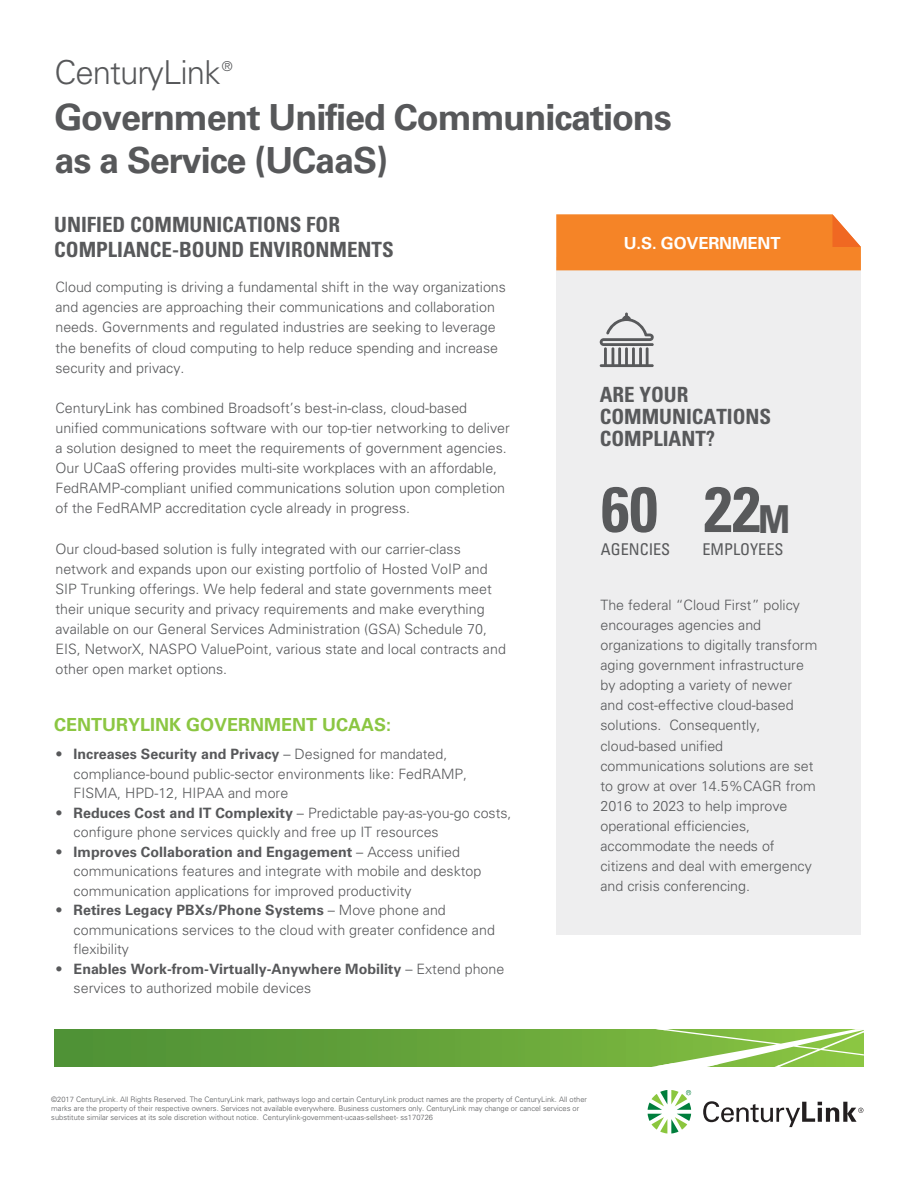
<style>
.page{position:relative;width:918px;height:1188px;background:#fff}
.page>*{position:absolute;margin:0;border:0;box-sizing:border-box;transform-origin:0 0}
.t1{font:700 condensed 63.9px "Univers";color:#58595b}
.t2{font:700 36px/43.2px "Univers";letter-spacing:-.03em;color:#57585a}
.t3{font:300 33px "Univers";letter-spacing:-.03em;color:#57585a}
.t4{font:700 condensed 21px/22.2px "Univers";color:#58595b}
.t5{font:700 18px "Univers";color:#8bc642}
.t6{font:700 16.65px "Univers";letter-spacing:-.01em;color:#fff}
.t7{font:condensed 16.2px "Univers";color:#58595b}
.t8{font:300 14.25px/20.1px "Univers";color:#57585a}
.t9{font:300 13.5px "Univers";color:#57585a}
.t10{font:300 7.5px/9px "Univers";color:#57585a}
.s1{font-weight:700}
.s2{font-size:38.55px}
</style>
<div class="page">
<svg style="left:648px;top:1090px;width:43px;height:44px"></svg>
<svg style="left:703px;top:1101px;width:160px;height:26px"></svg>
<svg style="left:54px;top:1029px;width:595px;height:37px;background:#609f39"></svg>
<svg style="left:649px;top:1029px;width:215px;height:38px"></svg>
<div style="left:556px;top:257px;width:305px;height:678px;background:#eeeeef"></div>
<svg style="left:556px;top:214px;width:305px;height:56px;background:#f5872e"></svg>
<svg style="left:600px;top:313px;width:54px;height:54px"></svg>
<h3 class="t3" style="left:54px;top:52px;width:168px">CenturyLink</h3>
<p class="t9" style="left:222px;top:58px;width:12px">®</p>
<h2 class="t2" style="left:54px;top:96px;width:619px">Government Unified Communications as a Service (UCaaS)</h2>
<h3 class="t4" style="left:54px;top:212px;width:341px;line-height:25.2px">UNIFIED COMMUNICATIONS FOR<br>COMPLIANCE-BOUND ENVIRONMENTS</h3>
<p class="t8" style="left:55px;top:277px;width:452px">Cloud computing is driving a fundamental shift in the way organizations and agencies are approaching their communications and collaboration needs. Governments and regulated industries are seeking to leverage the benefits of cloud computing to help reduce spending and increase security and privacy.</p>
<p class="t8" style="left:55px;top:398px;width:456px">CenturyLink has combined Broadsoft’s best-in-class, cloud-based unified communications software with our top-tier networking to deliver a solution designed to meet the requirements of government agencies.<br>Our UCaaS offering provides multi-site workplaces with an affordable, FedRAMP-compliant unified communications solution upon completion of the FedRAMP accreditation cycle already in progress.</p>
<p class="t8" style="left:55px;top:538px;width:452px">Our cloud-based solution is fully integrated with our carrier-class network and expands upon our existing portfolio of Hosted VoIP and SIP Trunking offerings. We help federal and state governments meet their unique security and privacy requirements and make everything available on our General Services Administration (GSA) Schedule 70, EIS, NetworX, NASPO ValuePoint, various state and local contracts and other open market options.</p>
<p class="t5" style="left:54px;top:715px;width:339px">CENTURYLINK GOVERNMENT UCAAS:</p>
<p class="t8" style="left:74px;top:745px;width:395px;line-height:19.5px;text-indent:-18px">• <span class="s1">Increases Security and Privacy</span> – Designed for mandated, compliance-bound public-sector environments like: FedRAMP,<br>FISMA, HPD-12, HIPAA and more</p>
<p class="t8" style="left:74px;top:803px;width:439px;line-height:19.5px;text-indent:-18px">• <span class="s1">Reduces Cost and IT Complexity</span> – Predictable pay-as-you-go costs, configure phone services quickly and free up IT resources</p>
<p class="t8" style="left:74px;top:842px;width:409px;line-height:19.5px;text-indent:-18px">• <span class="s1">Improves Collaboration and Engagement</span> – Access unified communications features and integrate with mobile and desktop communication applications for improved productivity</p>
<p class="t8" style="left:74px;top:901px;width:423px;line-height:19.5px;text-indent:-18px">• <span class="s1">Retires Legacy PBXs/Phone Systems</span> – Move phone and communications services to the cloud with greater confidence and flexibility</p>
<p class="t8" style="left:74px;top:959px;width:432px;line-height:19.5px;text-indent:-18px">• <span class="s1">Enables Work-from-Virtually-Anywhere Mobility</span> – Extend phone services to authorized mobile devices</p>
<p class="t6" style="left:624px;top:234px;width:158px">U.S. GOVERNMENT</p>
<h3 class="t4" style="left:600px;top:383px;width:173px">ARE YOUR<br>COMMUNICATIONS<br>COMPLIANT?</h3>
<h1 class="t1" style="left:601px;top:470px;width:58px">60</h1>
<p class="t7" style="left:601px;top:539px;width:71px">AGENCIES</p>
<h1 class="t1" style="left:704px;top:470px;width:88px">22<span class="s2">M</span></h1>
<p class="t7" style="left:702px;top:539px;width:83px">EMPLOYEES</p>
<p class="t8" style="left:600px;top:595px;width:218px">The federal “Cloud First” policy encourages agencies and organizations to digitally transform aging government infrastructure by adopting a variety of newer and cost-effective cloud-based solutions. Consequently, cloud-based unified communications solutions are set to grow at over 14.5%CAGR from<br>2016 to 2023 to help improve operational efficiencies, accommodate the needs of citizens and deal with emergency and crisis conferencing.</p>
<p class="t10" style="left:51px;top:1095px;width:537px">©2017 CenturyLink. All Rights Reserved. The CenturyLink mark, pathways logo and certain CenturyLink product names are the property of CenturyLink. All other marks are the property of their respective owners. Services not available everywhere. Business customers only. CenturyLink may change or cancel services or substitute similar services at its sole discretion without notice. Centurylink-government-ucaas-sellsheet- ss170726</p>
</div>
